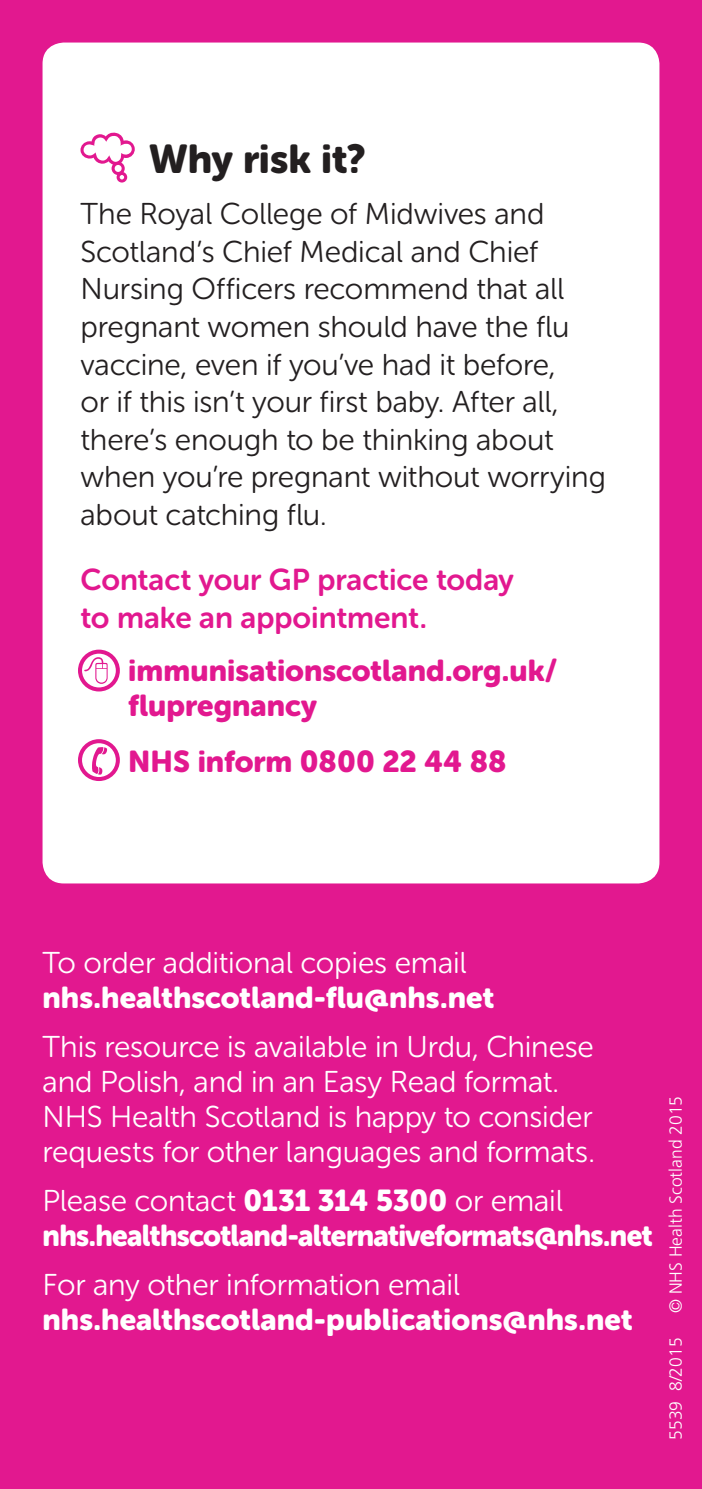
<style>
.page{position:relative;width:702px;height:1489px;background:#fff}
.page>*{position:absolute;margin:0;border:0;box-sizing:border-box;transform-origin:0 0}
.Heading{font:40px "Museo Sans Rounded 900";letter-spacing:-.01em;color:#231f20}
.Body_copy{font:30px/37.5px "Museo Sans Rounded 300";letter-spacing:-.005em;color:#231f20}
.Body_copy-2{font:30px/35px "Museo Sans Rounded 300";letter-spacing:-.005em;color:#fff}
.Body_copy-3{font:30px/35px "Museo Sans Rounded 900";letter-spacing:-.005em;color:#fff}
.Body_copy-4{font:30px/35px "Museo Sans Rounded 900";letter-spacing:-.025em;color:#fff}
.url{font:30px/35px "Museo Sans Rounded 900";color:#e2188f}
.Body_copy-5{font:30px/37.5px "Museo Sans Rounded 700";color:#e2188f}
.t1{font:300 17.5px "Frutiger LT Std";color:#fff}
.s1{font-family:"Museo Sans Rounded 300"}
</style>
<div class="page">
<div style="left:0;top:0;width:702px;height:1488px;background:#e2188f"></div>
<div style="left:43px;top:43px;width:616px;height:840px;background:#fff;border-radius:21px"></div>
<svg style="left:80px;top:133px;width:55px;height:49px"></svg>
<div style="left:78px;top:649px;width:42px;height:42px;border:4px solid #e2188f;border-radius:50%"></div>
<svg style="left:84px;top:657px;width:24px;height:27px"></svg>
<div style="left:78px;top:739px;width:42px;height:42px;border:4px solid #e2188f;border-radius:50%"></div>
<svg style="left:92px;top:747px;width:15px;height:27px"></svg>
<h2 class="Heading" style="left:149px;top:136px;width:218px">Why risk it?</h2>
<p class="Body_copy" style="left:80px;top:196px;width:527px">The Royal College of Midwives and Scotland’s Chief Medical and Chief Nursing Officers recommend that all pregnant women should have the flu vaccine, even if you’ve had it before,<br>or if this isn’t your first baby. After all, there’s enough to be thinking about when you’re pregnant without worrying about catching flu.</p>
<p class="Body_copy-5" style="left:80px;top:561px;width:435px">Contact your GP practice today to make an appointment.</p>
<p class="url" style="left:128px;top:652px;width:431px">immunisationscotland.org.uk/ flupregnancy</p>
<p class="url" style="left:128px;top:744px;width:380px">NHS inform 0800 22 44 88</p>
<p class="Body_copy-3" style="left:43px;top:944px;width:453px"><span class="s1">To order additional copies email </span>nhs.healthscotland-flu@nhs.net</p>
<p class="Body_copy-2" style="left:43px;top:1029px;width:554px">This resource is available in Urdu, Chinese and Polish, and in an Easy Read format.<br>NHS Health Scotland is happy to consider requests for other languages and formats.</p>
<p class="Body_copy-4" style="left:43px;top:1183px;width:611px"><span class="s1">Please contact</span> 0131 314 5300 <span class="s1">or email </span>nhs.healthscotland-alternativeformats@nhs.net</p>
<p class="Body_copy-3" style="left:43px;top:1267px;width:591px"><span class="s1">For any other information email </span>nhs.healthscotland-publications@nhs.net</p>
<p class="t1" style="left:665px;top:1313px;width:219px;rotate:-90deg">© NHS Health Scotland 2015</p>
<p class="t1" style="left:665px;top:1439px;width:104px;rotate:-90deg">5539 8/2015</p>
</div>
